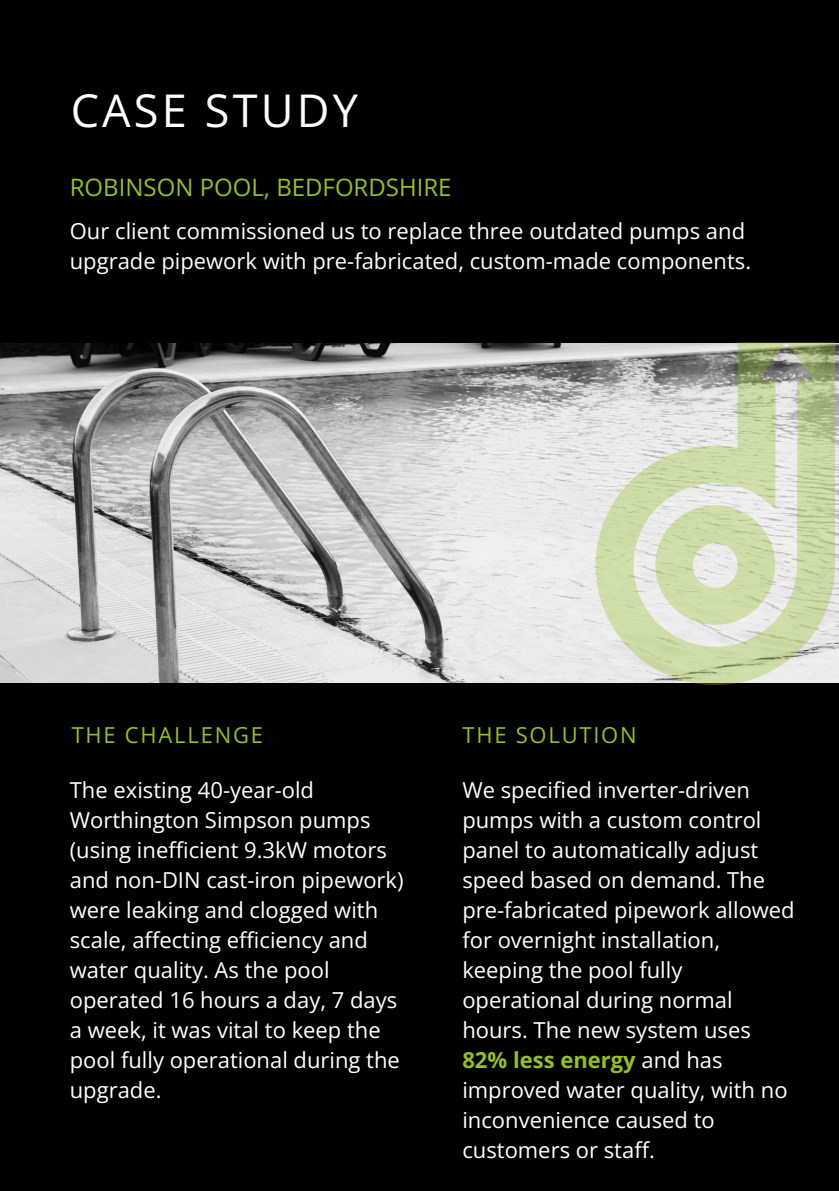
<style>
.page{position:relative;width:839px;height:1191px;background:#fff}
.page>*{position:absolute;margin:0;border:0;box-sizing:border-box;transform-origin:0 0}
.t1{font:45px "Open Sans";letter-spacing:.07em;color:#fff}
.t2{font:24px "Open Sans";color:#95c11f}
.t3{font:22px/30px "Open Sans";color:#fff}
.t4{font:22px "Open Sans";letter-spacing:.08em;color:#95c11f}
.s1{font-weight:700;color:#95c11f}
</style>
<div class="page">
<div style="left:0;top:0;width:838px;height:1191px;background:#000"></div>
<img style="left:0;top:344px;width:838px;height:339px">
<svg style="left:595px;top:342px;width:240px;height:343px;background:#cfd5be"></svg>
<h2 class="t1" style="left:71px;top:79px;width:289px">CASE STUDY</h2>
<h2 class="t2" style="left:70px;top:170px;width:383px">ROBINSON POOL, BEDFORDSHIRE</h2>
<p class="t3" style="left:70px;top:216px;width:682px">Our client commissioned us to replace three outdated pumps and upgrade pipework with pre-fabricated, custom-made components.</p>
<h1 class="t4" style="left:72px;top:719px;width:193px">THE CHALLENGE</h1>
<h2 class="t4" style="left:462px;top:719px;width:176px">THE SOLUTION</h2>
<p class="t3" style="left:462px;top:775px;width:334px">We specified inverter-driven pumps with a custom control panel to automatically adjust speed based on demand. The pre-fabricated pipework allowed for overnight installation, keeping the pool fully operational during normal hours. The new system uses<br><span class="s1">82% less energy</span> and has improved water quality, with no inconvenience caused to customers or staff.</p>
<p class="t3" style="left:70px;top:775px;width:335px">The existing 40-year-old<br>Worthington Simpson pumps (using inefficient 9.3kW motors and non-DIN cast-iron pipework) were leaking and clogged with scale, affecting efficiency and water quality. As the pool operated 16 hours a day, 7 days a week, it was vital to keep the pool fully operational during the upgrade.</p>
</div>
